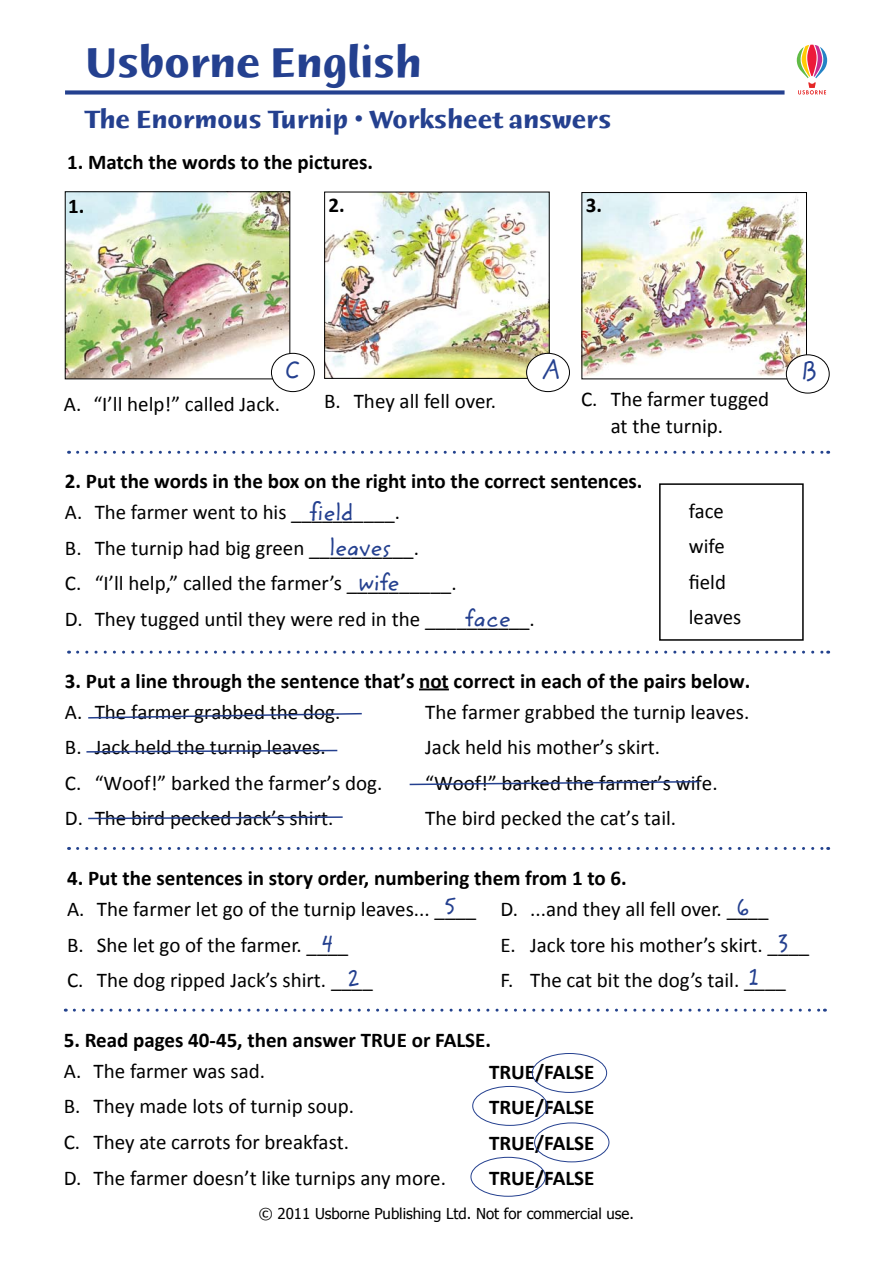
<style>
.page{position:relative;width:893px;height:1263px;background:#fff}
.page>*{position:absolute;margin:0;border:0;box-sizing:border-box;transform-origin:0 0}
.t1{font:700 45px "Humana Sans ITC";color:#24408f}
.t2{font:700 27px "Humana Sans ITC";color:#24408f}
.t3{font:24px/35.4px "Zemke Hand ITC";color:#24408f}
.t4{font:21px/35.5px "Calibri";color:#000}
.t5{font:700 21px/35.5px "Calibri";color:#000;text-align:justify}
.t6{font:15px "Tahoma";color:#000}
</style>
<div class="page">
<img style="left:583px;top:194px;width:222px;height:183px">
<div style="left:581px;top:192px;width:226px;height:187px;border:1px solid #000"></div>
<img style="left:67px;top:193px;width:221px;height:184px">
<div style="left:65px;top:191px;width:225px;height:188px;border:1px solid #000"></div>
<img style="left:326px;top:194px;width:222px;height:183px">
<div style="left:324px;top:192px;width:226px;height:187px;border:1px solid #000"></div>
<div style="left:271px;top:353px;width:43px;height:39px;background:#fff;border-radius:50%"></div>
<div style="left:271px;top:353px;width:44px;height:39px;border:1px solid #000;border-radius:50%"></div>
<div style="left:527px;top:353px;width:42px;height:39px;background:#fff;border-radius:50%"></div>
<div style="left:526px;top:353px;width:44px;height:39px;border:1px solid #000;border-radius:50%"></div>
<svg style="left:78px;top:451px;width:751px;height:3px"></svg>
<svg style="left:78px;top:847px;width:751px;height:3px"></svg>
<hr style="left:419px;top:688px;width:30px;height:2px;background:#000">
<svg style="left:78px;top:651px;width:751px;height:3px"></svg>
<div style="left:786px;top:355px;width:43px;height:38px;background:#fff;border-radius:50%"></div>
<div style="left:786px;top:354px;width:44px;height:39px;border:1px solid #000;border-radius:50%"></div>
<svg style="left:74px;top:1009px;width:751px;height:3px"></svg>
<div style="left:659px;top:483px;width:145px;height:158px;border:2px solid #000"></div>
<svg style="left:796px;top:44px;width:32px;height:51px"></svg>
<div style="left:65px;top:90px;width:719px;height:5px;background:#24408f"></div>
<div style="left:532px;top:1053px;width:75px;height:40px;border:1px solid #24408f;border-radius:50%"></div>
<div style="left:471px;top:1157px;width:75px;height:39px;border:1px solid #24408f;border-radius:50%"></div>
<div style="left:534px;top:1122px;width:75px;height:40px;border:1px solid #24408f;border-radius:50%"></div>
<div style="left:472px;top:1086px;width:75px;height:40px;border:1px solid #24408f;border-radius:50%"></div>
<svg style="left:88px;top:712px;width:274px;height:7px"></svg>
<svg style="left:86px;top:749px;width:252px;height:4px"></svg>
<svg style="left:88px;top:816px;width:255px;height:4px"></svg>
<svg style="left:409px;top:781px;width:290px;height:5px"></svg>
<h1 class="t1" style="left:85px;top:39px;width:338px">Usborne English</h1>
<p class="t2" style="left:84px;top:105px;width:529px">The Enormous Turnip • Worksheet answers</p>
<p class="t5" style="left:67px;top:143px;width:308px">1. Match the words to the pictures.</p>
<p class="t5" style="left:68px;top:188px;width:18px">1.</p>
<p class="t5" style="left:328px;top:187px;width:18px">2.</p>
<p class="t5" style="left:586px;top:187px;width:18px">3.</p>
<p class="t4" style="left:64px;top:385px;width:218px">A. “I’ll help!” called Jack.</p>
<p class="t3" style="left:285px;top:353px;width:17px">C</p>
<p class="t3" style="left:542px;top:353px;width:21px">A</p>
<p class="t3" style="left:801px;top:354px;width:18px">B</p>
<p class="t4" style="left:324px;top:383px;width:173px">B. They all fell over.</p>
<p class="t4" style="left:611px;top:384px;width:160px;line-height:27px;text-indent:-30px">C. The farmer tugged at the turnip.</p>
<p class="t5" style="left:65px;top:462px;width:579px">2. Put the words in the box on the right into the correct sentences.</p>
<p class="t4" style="left:65px;top:493px;width:471px">A. The farmer went to his __________.<br>B. The turnip had big green __________.<br>C. “I’ll help,” called the farmer’s __________.<br>D. They tugged until they were red in the __________.</p>
<p class="t4" style="left:689px;top:492px;width:54px">face wife field leaves</p>
<p class="t3" style="left:329px;top:495px;width:63px;text-indent:-20px">field leaves</p>
<p class="t3" style="left:359px;top:565px;width:43px">wife</p>
<p class="t3" style="left:465px;top:601px;width:47px">face</p>
<p class="t5" style="left:65px;top:662px;width:687px">3. Put a line through the sentence that’s not correct in each of the pairs below.</p>
<p class="t4" style="left:65px;top:693px;width:319px">A. The farmer grabbed the dog.<br>B. Jack held the turnip leaves.<br>C. “Woof!” barked the farmer’s dog.<br>D. The bird pecked Jack’s shirt.</p>
<p class="t4" style="left:425px;top:693px;width:326px">The farmer grabbed the turnip leaves.<br>Jack held his mother’s skirt.<br>“Woof!” barked the farmer’s wife.<br>The bird pecked the cat’s tail.</p>
<p class="t5" style="left:67px;top:859px;width:561px">4. Put the sentences in story order, numbering them from 1 to 6.</p>
<p class="t4" style="left:67px;top:890px;width:411px">A. The farmer let go of the turnip leaves... ____<br>B. She let go of the farmer. ____<br>C. The dog ripped Jack’s shirt. ____</p>
<p class="t3" style="left:445px;top:890px;width:12px">5</p>
<p class="t3" style="left:736px;top:891px;width:14px">6</p>
<p class="t4" style="left:500px;top:890px;width:310px">D. ...and they all fell over. ____<br>E. Jack tore his mother’s skirt. ____<br>F. The cat bit the dog’s tail. ____</p>
<p class="t3" style="left:778px;top:926px;width:12px">3</p>
<p class="t3" style="left:322px;top:927px;width:13px">4</p>
<p class="t3" style="left:749px;top:960px;width:12px">1</p>
<p class="t3" style="left:348px;top:961px;width:13px">2</p>
<p class="t5" style="left:64px;top:1021px;width:429px">5. Read pages 40-45, then answer TRUE or FALSE.</p>
<p class="t4" style="left:64px;top:1052px;width:384px">A. The farmer was sad.<br>B. They made lots of turnip soup.<br>C. They ate carrots for breakfast.<br>D. The farmer doesn’t like turnips any more.</p>
<p class="t5" style="left:489px;top:1053px;width:107px">TRUE/FALSE TRUE/FALSE TRUE/FALSE TRUE/FALSE</p>
<p class="t6" style="left:259px;top:1204px;width:377px">© 2011 Usborne Publishing Ltd. Not for commercial use.</p>
</div>
